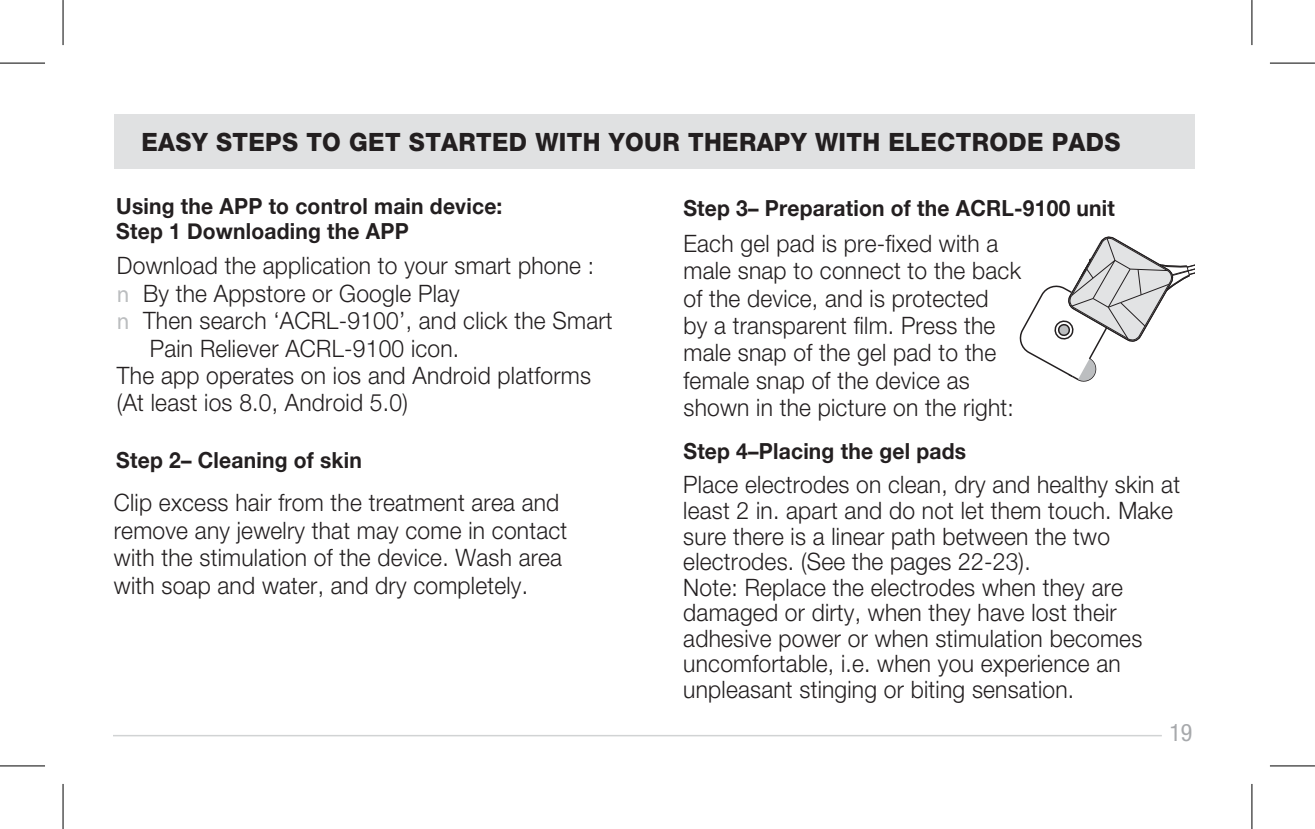
<style>
.page{position:relative;width:1315px;height:829px;background:#fff}
.page>*{position:absolute;margin:0;border:0;box-sizing:border-box;transform-origin:0 0}
.t1{font:800 25.2px "Helvetica Neue";letter-spacing:.015em;color:#231f20;scale:.95 1}
.t2{font:300 24px/27.3px "Helvetica Neue LT Std";letter-spacing:.01em;color:#231f20;scale:.95 1}
.t3{font:700 24px "Helvetica Neue";color:#231f20;scale:.95 1}
.t4{font:condensed 24px "Helvetica Neue LT Std";color:#a7a9ac}
.t5{font:700 22.2px/25.2px "Helvetica Neue";letter-spacing:.01em;color:#231f20;scale:.95 1}
.s1{color:#bcbec0}
</style>
<div class="page">
<hr style="left:113px;top:734px;width:1048px;height:2px;background:#d1d3d4">
<div style="left:114px;top:114px;width:1080px;height:54px;background:#e0e1e2"></div>
<svg style="left:0;top:62px;width:45px;height:1px"></svg>
<svg style="left:1270px;top:62px;width:44px;height:1px"></svg>
<svg style="left:0;top:766px;width:45px;height:1px"></svg>
<svg style="left:1270px;top:766px;width:44px;height:1px"></svg>
<svg style="left:1252px;top:0;width:1px;height:45px"></svg>
<svg style="left:1252px;top:784px;width:1px;height:44px"></svg>
<hr style="left:0;top:63px;width:45px;height:1px;background:#000">
<hr style="left:1269px;top:63px;width:45px;height:1px;background:#000">
<hr style="left:0;top:765px;width:45px;height:1px;background:#000">
<hr style="left:1269px;top:765px;width:45px;height:1px;background:#000">
<hr style="left:62px;top:0;width:2px;height:45px;background:#000">
<hr style="left:62px;top:783px;width:2px;height:45px;background:#000">
<hr style="left:1250px;top:0;width:2px;height:45px;background:#000">
<hr style="left:1250px;top:783px;width:2px;height:45px;background:#000">
<svg style="left:1019px;top:236px;width:174px;height:146px"></svg>
<p class="t1" style="left:141px;top:127px;width:1031px">EASY STEPS TO GET STARTED WITH YOUR THERAPY WITH ELECTRODE PADS</p>
<p class="t3" style="left:116px;top:129px;width:85px">STEP 4</p>
<p class="t5" style="left:116px;top:194px;width:408px">Using the APP to control main device:<br>Step 1 Downloading the APP</p>
<p class="t2" style="left:117px;top:251px;width:504px">Download the application to your smart phone :</p>
<p class="t2" style="left:117px;top:279px;width:362px"><span class="s1">■</span> By the Appstore or Google Play</p>
<p class="t2" style="left:117px;top:306px;width:523px"><span class="s1">■</span> Then search ‘ACRL-9100’, and click the Smart</p>
<p class="t2" style="left:150px;top:334px;width:327px">Pain Reliever ACRL-9100 icon.</p>
<p class="t2" style="left:117px;top:361px;width:500px">The app operates on ios and Android platforms</p>
<p class="t2" style="left:117px;top:388px;width:307px">(At least ios 8.0, Android 5.0)</p>
<p class="t5" style="left:683px;top:196px;width:455px">Step 3– Preparation of the ACRL-9100 unit</p>
<p class="t2" style="left:683px;top:229px;width:357px">Each gel pad is pre-fixed with a male snap to connect to the back of the device, and is protected<br>by a transparent film. Press the male snap of the gel pad to the female snap of the device as shown in the picture on the right:</p>
<p class="t5" style="left:116px;top:448px;width:260px">Step 2– Cleaning of skin</p>
<p class="t5" style="left:683px;top:439px;width:299px">Step 4–Placing the gel pads</p>
<p class="t2" style="left:114px;top:488px;width:478px">Clip excess hair from the treatment area and remove any jewelry that may come in contact with the stimulation of the device. Wash area with soap and water, and dry completely.</p>
<p class="t2" style="left:683px;top:471px;width:524px;line-height:25.5px">Place electrodes on clean, dry and healthy skin at least 2 in. apart and do not let them touch. Make sure there is a linear path between the two electrodes. (See the pages 22-23).<br>Note: Replace the electrodes when they are damaged or dirty, when they have lost their adhesive power or when stimulation becomes uncomfortable, i.e. when you experience an unpleasant stinging or biting sensation.</p>
<p class="t4" style="left:1169px;top:718px;width:25px">19</p>
</div>
